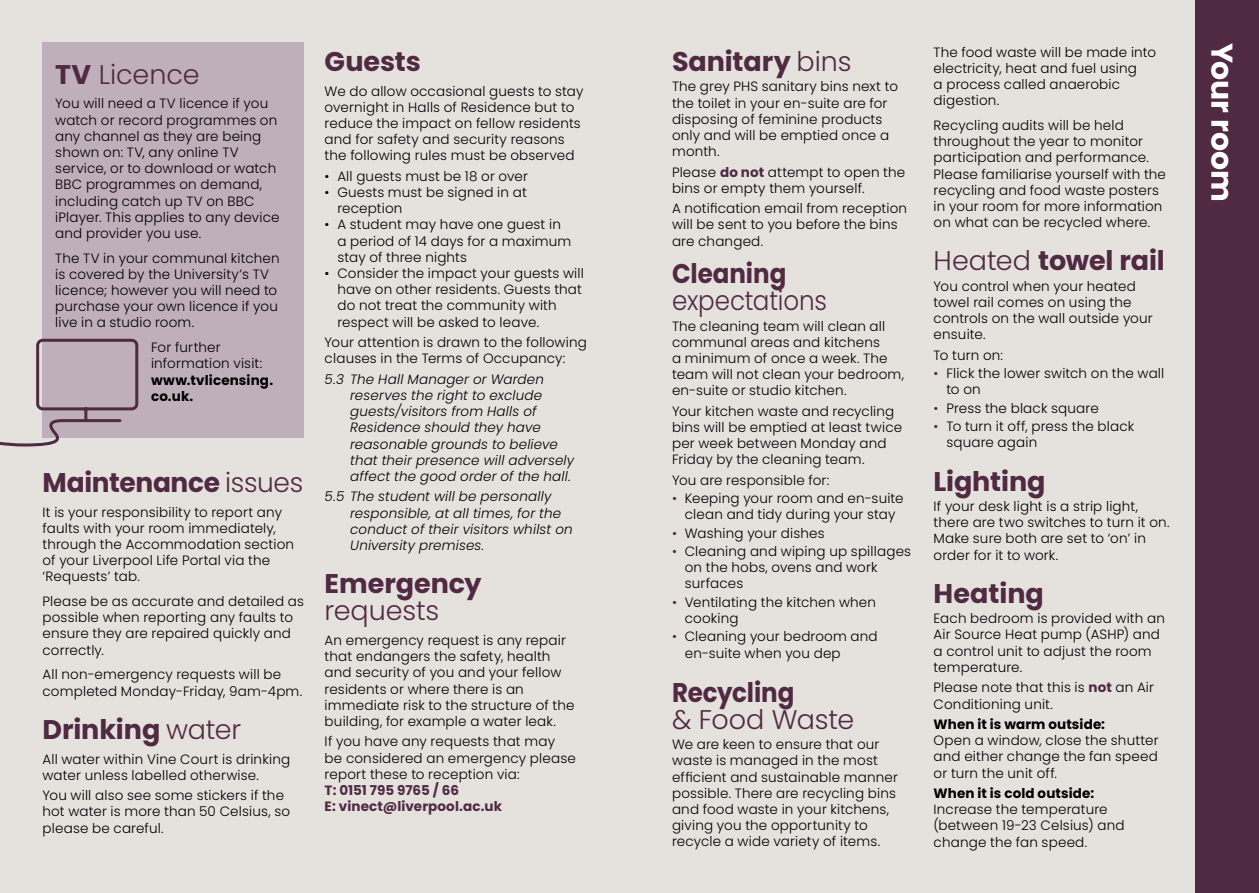
<style>
.page{position:relative;width:1259px;height:893px;background:#e5e1dd}
.page>*{position:absolute;margin:0;border:0;box-sizing:border-box;transform-origin:0 0}
.t1{font:700 30px "Poppins";letter-spacing:-.005em;color:#fff}
.t2{font:700 27px "Poppins";letter-spacing:-.005em;color:#502943}
.t3{font:300 27px "Poppins";letter-spacing:-.005em;color:#502943}
.t4{font:700 27px "Poppins";letter-spacing:-.005em;color:#502943;scale:.91 1}
.t5{font:300 27px "Poppins";letter-spacing:-.005em;color:#502943;scale:.91 1}
.t6{font:300 13.5px/16.2px "Poppins";letter-spacing:.01em;color:#000}
.t7{font:italic 300 13.5px/16.2px "Poppins";letter-spacing:.01em;color:#000}
.t8{font:700 13.5px/16.2px "Poppins";letter-spacing:.01em;color:#000}
.t9{font:700 13.5px/16.2px "Poppins";letter-spacing:.005em;color:#502943}
.s1{font-weight:700}
.s2{font-weight:300}
.s3{font-weight:700;color:#502943}
.s4{color:#502943}
</style>
<div class="page">
<div style="left:1195px;top:0;width:64px;height:893px;background:#502943"></div>
<div style="left:43px;top:43px;width:261px;height:395px;background:#bfafba"></div>
<svg style="left:0;top:337px;width:139px;height:110px"></svg>
<h2 class="t3" style="left:55px;top:59px;width:146px"><span class="s1">TV</span> Licence</h2>
<p class="t6" style="left:55px;top:96px;width:226px">You will need a TV licence if you watch or record programmes on any channel as they are being shown on: TV, any online TV service, or to download or watch<br>BBC programmes on demand, including catch up TV on BBC iPlayer. This applies to any device and provider you use.</p>
<p class="t6" style="left:55px;top:250px;width:226px">The TV in your communal kitchen is covered by the University’s TV licence; however you will need to purchase your own licence if you live in a studio room.</p>
<p class="t6" style="left:151px;top:339px;width:113px">For further information visit:</p>
<p class="t8" style="left:151px;top:372px;width:124px">www.tvlicensing. co.uk.</p>
<h2 class="t2" style="left:43px;top:467px;width:262px">Maintenance <span class="s2">issues</span></h2>
<p class="t6" style="left:43px;top:504px;width:253px">It is your responsibility to report any faults with your room immediately, through the Accommodation section of your Liverpool Life Portal via the ‘Requests’ tab.</p>
<p class="t6" style="left:43px;top:593px;width:263px">Please be as accurate and detailed as possible when reporting any faults to ensure they are repaired quickly and correctly.</p>
<p class="t6" style="left:43px;top:667px;width:261px">All non-emergency requests will be completed Monday-Friday, 9am-4pm.</p>
<h2 class="t2" style="left:43px;top:714px;width:200px">Drinking <span class="s2">water</span></h2>
<p class="t6" style="left:43px;top:751px;width:249px">All water within Vine Court is drinking water unless labelled otherwise.</p>
<p class="t6" style="left:43px;top:787px;width:249px">You will also see some stickers if the hot water is more than 50 Celsius, so please be careful.</p>
<h2 class="t2" style="left:325px;top:46px;width:98px">Guests</h2>
<p class="t6" style="left:325px;top:83px;width:260px">We do allow occasional guests to stay overnight in Halls of Residence but to reduce the impact on fellow residents and for safety and security reasons the following rules must be observed</p>
<p class="t6" style="left:325px;top:168px;width:205px">• All guests must be 18 or over</p>
<p class="t6" style="left:337px;top:184px;width:191px;text-indent:-13px">• Guests must be signed in at reception</p>
<p class="t6" style="left:337px;top:217px;width:235px;text-indent:-13px">• A student may have one guest in a period of 14 days for a maximum stay of three nights</p>
<p class="t6" style="left:337px;top:265px;width:248px;text-indent:-13px">• Consider the impact your guests will have on other residents. Guests that do not treat the community with respect will be asked to leave.</p>
<p class="t6" style="left:325px;top:334px;width:264px">Your attention is drawn to the following clauses in the Terms of Occupancy:</p>
<p class="t7" style="left:350px;top:371px;width:225px;text-indent:-26px">5.3 The Hall Manager or Warden reserves the right to exclude guests/visitors from Halls of<br>Residence should they have reasonable grounds to believe that their presence will adversely affect the good order of the hall.</p>
<p class="t7" style="left:350px;top:489px;width:224px;text-indent:-26px">5.5 The student will be personally responsible, at all times, for the conduct of their visitors whilst on<br>University premises.</p>
<h2 class="t2" style="left:325px;top:568px;width:158px">Emergency</h2>
<h2 class="t3" style="left:325px;top:595px;width:116px">requests</h2>
<p class="t6" style="left:325px;top:632px;width:251px">An emergency request is any repair that endangers the safety, health and security of you and your fellow residents or where there is an immediate risk to the structure of the building, for example a water leak.</p>
<p class="t6" style="left:325px;top:734px;width:253px">If you have any requests that may be considered an emergency please report these to reception via:</p>
<p class="t9" style="left:325px;top:782px;width:179px">T: 0151 795 9765 / 66<br>E: vinect@liverpool.ac.uk</p>
<h2 class="t2" style="left:672px;top:46px;width:181px">Sanitary <span class="s2">bins</span></h2>
<p class="t6" style="left:672px;top:79px;width:227px">The grey PHS sanitary bins next to the toilet in your en-suite are for disposing of feminine products only and will be emptied once a month.</p>
<p class="t6" style="left:672px;top:164px;width:235px">Please <span class="s3">do not</span> attempt to open the bins or empty them yourself.</p>
<p class="t6" style="left:672px;top:200px;width:237px">A notification email from reception will be sent to you before the bins are changed.</p>
<h2 class="t4" style="left:672px;top:258px;width:127px">Cleaning</h2>
<h2 class="t5" style="left:672px;top:285px;width:172px">expectations</h2>
<p class="t6" style="left:672px;top:318px;width:233px">The cleaning team will clean all communal areas and kitchens<br>a minimum of once a week. The team will not clean your bedroom, en-suite or studio kitchen.</p>
<p class="t6" style="left:672px;top:403px;width:232px">Your kitchen waste and recycling bins will be emptied at least twice per week between Monday and<br>Friday by the cleaning team.</p>
<p class="t6" style="left:672px;top:472px;width:159px">You are responsible for:</p>
<p class="t6" style="left:672px;top:490px;width:233px;text-align:center"><span class="s4">•</span> Keeping your room and en-suite clean and tidy during your stay</p>
<p class="t6" style="left:672px;top:525px;width:154px"><span class="s4">•</span> Washing your dishes</p>
<p class="t6" style="left:685px;top:543px;width:228px;text-indent:-13px"><span class="s4">•</span> Cleaning and wiping up spillages on the hobs, ovens and work surfaces</p>
<p class="t6" style="left:685px;top:594px;width:193px;text-indent:-13px"><span class="s4">•</span> Ventilating the kitchen when cooking</p>
<p class="t6" style="left:685px;top:629px;width:194px;text-indent:-13px"><span class="s4">•</span> Cleaning your bedroom and en-suite when you dep</p>
<h2 class="t4" style="left:672px;top:677px;width:136px">Recycling</h2>
<h2 class="t3" style="left:672px;top:704px;width:184px">&amp; Food Waste</h2>
<p class="t6" style="left:672px;top:736px;width:227px">We are keen to ensure that our waste is managed in the most efficient and sustainable manner possible. There are recycling bins and food waste in your kitchens, giving you the opportunity to recycle a wide variety of items.</p>
<p class="t6" style="left:933px;top:44px;width:224px">The food waste will be made into electricity, heat and fuel using<br>a process called anaerobic digestion.</p>
<p class="t6" style="left:933px;top:117px;width:234px">Recycling audits will be held throughout the year to monitor participation and performance.<br>Please familiarise yourself with the recycling and food waste posters in your room for more information on what can be recycled where.</p>
<h2 class="t2" style="left:933px;top:245px;width:233px"><span class="s2">Heated</span> towel rail</h2>
<p class="t6" style="left:933px;top:278px;width:221px">You control when your heated towel rail comes on using the controls on the wall outside your ensuite.</p>
<p class="t6" style="left:933px;top:347px;width:71px">To turn on:</p>
<p class="t6" style="left:946px;top:365px;width:219px;text-indent:-13px"><span class="s4">•</span> Flick the lower switch on the wall to on</p>
<p class="t6" style="left:933px;top:400px;width:167px"><span class="s4">•</span> Press the black square</p>
<p class="t6" style="left:946px;top:418px;width:189px;text-indent:-13px"><span class="s4">•</span> To turn it off, press the black square again</p>
<h2 class="t2" style="left:933px;top:465px;width:113px">Lighting</h2>
<p class="t6" style="left:933px;top:498px;width:237px">If your desk light is a strip light, there are two switches to turn it on.<br>Make sure both are set to ‘on’ in order for it to work.</p>
<h2 class="t2" style="left:933px;top:578px;width:112px">Heating</h2>
<p class="t6" style="left:933px;top:610px;width:233px">Each bedroom is provided with an<br>Air Source Heat pump (ASHP) and a control unit to adjust the room temperature.</p>
<p class="t6" style="left:933px;top:679px;width:222px">Please note that this is <span class="s3">not</span> an Air<br>Conditioning unit.</p>
<p class="t8" style="left:933px;top:716px;width:173px">When it is warm outside:</p>
<p class="t6" style="left:933px;top:732px;width:227px;text-align:justify">Open a window, close the shutter and either change the fan speed or turn the unit off.</p>
<p class="t8" style="left:933px;top:785px;width:162px">When it is cold outside:</p>
<p class="t6" style="left:933px;top:801px;width:192px">Increase the temperature (between 19-23 Celsius) and change the fan speed.</p>
<h1 class="t1" style="left:1239px;top:43px;width:160px;rotate:90deg">Your room</h1>
</div>
